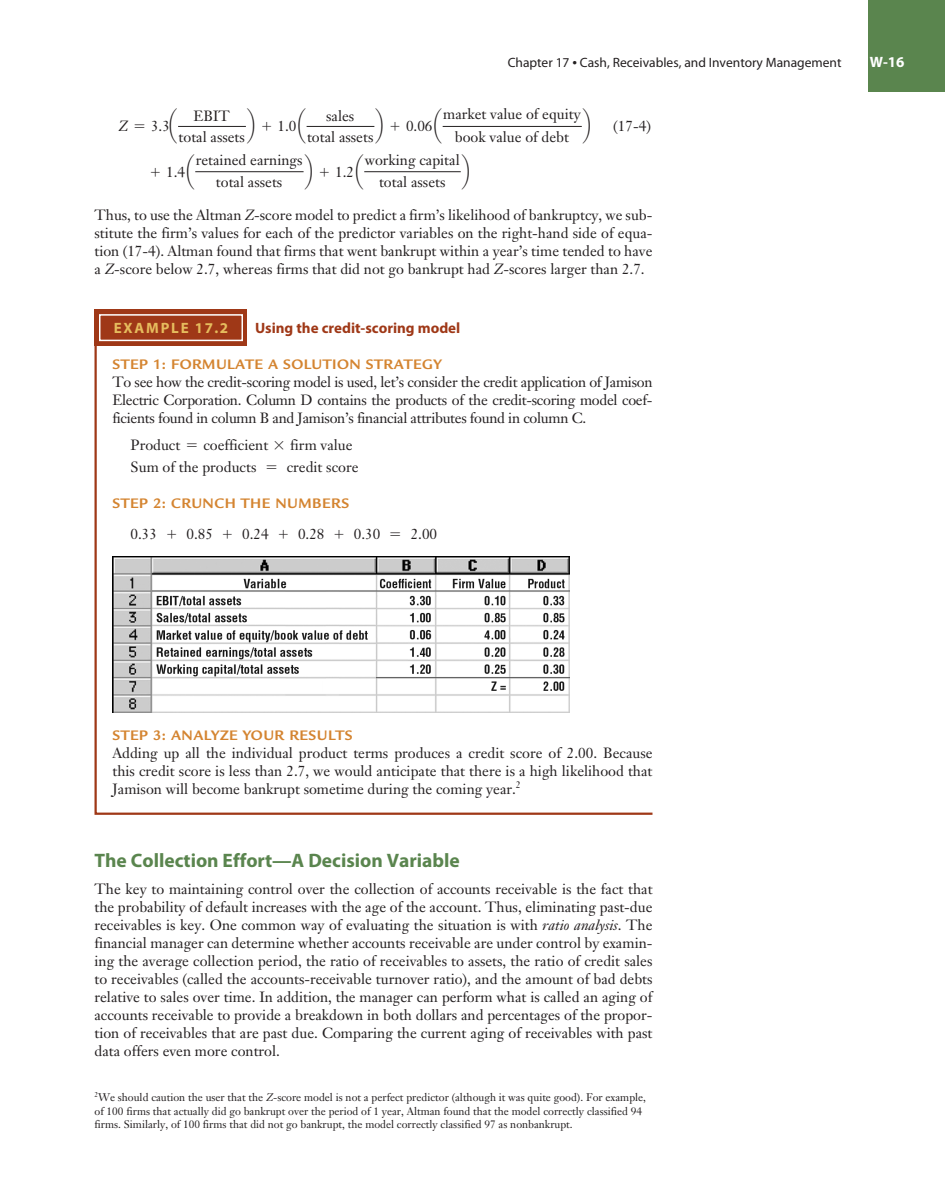
<style>
.page{position:relative;width:945px;height:1202px;background:#fff}
.page>*{position:absolute;margin:0;border:0;box-sizing:border-box;transform-origin:0 0}
.t1{font:700 19.5px "Myriad Pro";color:#5a854e}
.t2{font:700 15px "Legacy Sans Std";letter-spacing:.03em;color:#d48430}
.t3{font:700 15px "Myriad Pro";color:#9f3817}
.t4{font:700 15px "Myriad Pro";color:#e5bc5d}
.t5{font:700 15px "Myriad Pro";color:#fff}
.t6{font:14.7px/18px "Janson Text LT Std";color:#231f20;text-align:center}
.t7{font:14.7px "Pearson MATHPRO18";color:#231f20}
.t8{font:13.5px "Myriad Pro";color:#231f20}
.t9{font:10.8px/13.5px "Janson Text LT Std";color:#231f20}
.s1{font-size:16.5px}
.s2{font-style:italic}
.s3{font-family:"Pearson MATHPRO08"}
.s4{font-family:"Pearson MATHPRO18"}
.s5{font-family:"Pearson MATHPRO02"}
</style>
<div class="page">
<div style="left:868px;top:0;width:77px;height:92px;background:#5a854e"></div>
<hr style="left:178px;top:126px;width:68px;height:1px;background:#231f20">
<hr style="left:307px;top:126px;width:67px;height:1px;background:#231f20">
<hr style="left:443px;top:126px;width:139px;height:1px;background:#231f20">
<hr style="left:195px;top:171px;width:109px;height:1px;background:#231f20">
<hr style="left:364px;top:171px;width:97px;height:1px;background:#231f20">
<svg style="left:94px;top:310px;width:559px;height:505px"></svg>
<p class="t8" style="left:508px;top:55px;width:335px">Chapter 17 <span class="s1">•</span> Cash, Receivables, and Inventory Management</p>
<p class="t5" style="left:870px;top:53px;width:36px">W-16</p>
<p class="t6" style="left:119px;top:117px;width:60px"><span class="s2">Z</span> <span class="s3">=</span> 3.3<span class="s4">A</span></p>
<p class="t6" style="left:179px;top:106px;width:68px;line-height:20.4px">EBIT total assets</p>
<p class="t6" style="left:247px;top:117px;width:60px"><span class="s4">B</span> <span class="s5">+</span> 1.0<span class="s4">A</span></p>
<p class="t6" style="left:307px;top:106px;width:68px;line-height:20.4px">sales<br>total assets</p>
<p class="t6" style="left:376px;top:117px;width:68px"><span class="s4">B</span> <span class="s5">+</span> 0.06<span class="s4">A</span></p>
<p class="t6" style="left:443px;top:103px;width:139px;line-height:22.4px">market value of equity book value of debt</p>
<p class="t7" style="left:583px;top:118px;width:9px">B</p>
<p class="t6" style="left:613px;top:117px;width:39px">(17-4)</p>
<p class="t6" style="left:151px;top:162px;width:45px"><span class="s5">+</span> 1.4<span class="s4">A</span></p>
<p class="t6" style="left:196px;top:148px;width:108px;line-height:22.4px">retained earnings total assets</p>
<p class="t6" style="left:305px;top:162px;width:60px"><span class="s4">B</span> <span class="s5">+</span> 1.2<span class="s4">A</span></p>
<p class="t6" style="left:365px;top:148px;width:97px;line-height:22.4px">working capital total assets</p>
<p class="t7" style="left:462px;top:163px;width:9px">B</p>
<p class="t6" style="left:94px;top:206px;width:560px;text-align:justify">Thus, to use the Altman <span class="s2">Z</span>-score model to predict a firm’s likelihood of bankruptcy, we sub&shy;stitute the firm’s values for each of the predictor variables on the right-hand side of equa&shy;tion (17-4). Altman found that firms that went bankrupt within a year’s time tended to have a <span class="s2">Z</span>-score below 2.7, whereas firms that did not go bankrupt had <span class="s2">Z</span>-scores larger than 2.7.</p>
<p class="t4" style="left:114px;top:319px;width:33px">example</p>
<p class="t4" style="left:195px;top:319px;width:35px">17.2</p>
<p class="t3" style="left:255px;top:319px;width:207px">Using the credit-scoring model</p>
<p class="t2" style="left:112px;top:355px;width:331px">STEP 1: FORMULATE A SOLUTION STRATEGY</p>
<p class="t6" style="left:112px;top:373px;width:542px;text-align:justify">To see how the credit-scoring model is used, let’s consider the credit application of Jamison Electric Corporation. Column D contains the products of the credit-scoring model coef&shy;ficients found in column B and Jamison’s financial attributes found in column C.</p>
<p class="t6" style="left:131px;top:433px;width:229px;line-height:22.5px;text-align:left">Product <span class="s3">=</span> coefficient <span class="s5">*</span> firm value<br>Sum of the products <span class="s3">=</span> credit score</p>
<p class="t2" style="left:112px;top:495px;width:238px">STEP 2: CRUNCH THE NUMBERS</p>
<p class="t6" style="left:131px;top:525px;width:308px">0.33 <span class="s5">+</span> 0.85 <span class="s5">+</span> 0.24 <span class="s5">+</span> 0.28 <span class="s5">+</span> 0.30 <span class="s3">=</span> 2.00</p>
<p class="t2" style="left:112px;top:727px;width:242px">STEP 3: ANALYZE YOUR RESULTS</p>
<p class="t6" style="left:112px;top:744px;width:542px;text-align:justify">Adding up all the individual product terms produces a credit score of 2.00. Because this credit score is less than 2.7, we would anticipate that there is a high likelihood that Jamison will become bankrupt sometime during the coming year.<sup>2</sup></p>
<h1 class="t1" style="left:94px;top:849px;width:367px">The Collection Effort—A Decision Variable</h1>
<p class="t6" style="left:94px;top:879px;width:560px;text-align:justify">The key to maintaining control over the collection of accounts receivable is the fact that the probability of default increases with the age of the account. Thus, eliminating past-due receivables is key. One common way of evaluating the situation is with <span class="s2">ratio analysis</span>. The financial manager can determine whether accounts receivable are under control by examin&shy;ing the average collection period, the ratio of receivables to assets, the ratio of credit sales to receivables (called the accounts-receivable turnover ratio), and the amount of bad debts relative to sales over time. In addition, the manager can perform what is called an aging of accounts receivable to provide a breakdown in both dollars and percentages of the propor&shy;tion of receivables that are past due. Comparing the current aging of receivables with past data offers even more control.</p>
<p class="t9" style="left:94px;top:1090px;width:553px"><sup>2</sup>We should caution the user that the <span class="s2">Z</span>-score model is not a perfect predictor (although it was quite good). For example, of 100 firms that actually did go bankrupt over the period of 1 year, Altman found that the model correctly classified 94 firms. Similarly, of 100 firms that did not go bankrupt, the model correctly classified 97 as nonbankrupt.</p>
</div>
